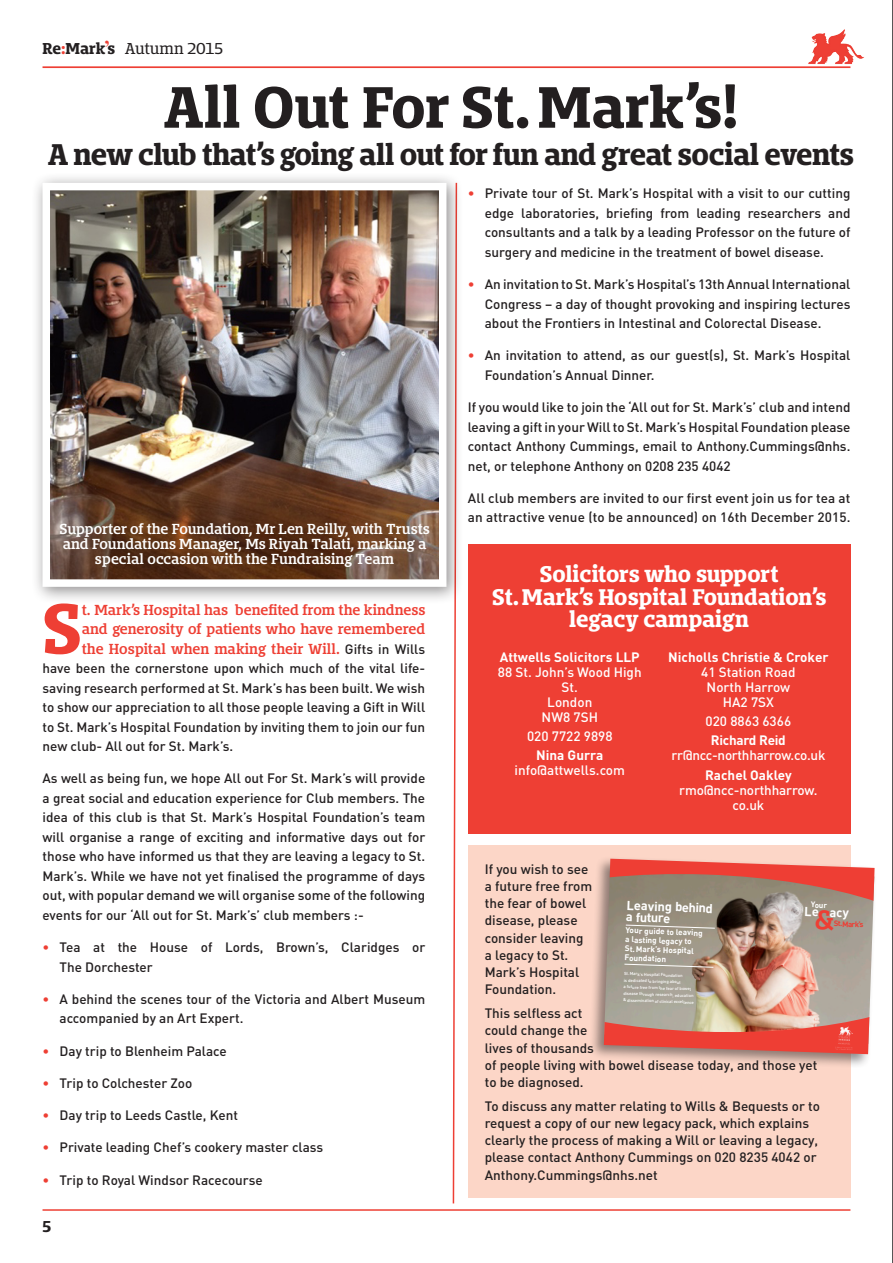
<style>
.page{position:relative;width:893px;height:1263px;background:#fff}
.page>*{position:absolute;margin:0;border:0;box-sizing:border-box;transform-origin:0 0}
.t1{font:700 65.55px "Bommer Slab";color:#ee3f34}
.t2{font:700 54px "Bommer Slab";color:#231f20}
.t3{font:700 27.75px "Bommer Slab";letter-spacing:-.025em;color:#231f20}
.t4{font:700 21px/22.5px "Bommer Slab";letter-spacing:-.005em;color:#fff;text-align:center}
.t5{font:14.7px "Bommer Slab";color:#231f20}
.t6{font:700 14.7px "Bommer Slab";color:#231f20}
.t7{font:500 13.5px/19.5px "DIN";color:#231f20}
.t8{font:500 13.5px/15px "DIN";color:#fff;text-align:center}
.t9{font:600 13.5px/15px "Bommer Slab";color:#fff;text-align:center}
.t10{font:600 13.5px "Bommer Slab";letter-spacing:-.005em;color:#ee3f34}
.t11{font:500 13.5px/15px "DIN";letter-spacing:-.02em;color:#fff;text-align:center}
.t12{font:700 12.9px/11.6px "DIN";color:#fff}
.t13{font:700 8.1px/9.1px "DIN";color:#fff}
.t14{font:700 7.8px "DIN";color:#ee3e34}
.t15{font:700 7.8px "DIN";color:#fff}
.t16{font:500 4.35px/6.6px "DIN";color:#fff}
.s1{font-weight:700}
.s2{font-weight:700;color:#ee3f34}
.s3{font-family:"Times New Roman";font-weight:700;font-size:19.5px;color:#ee3f34}
.s4{font-family:"DIN";font-weight:500;color:#231f20}
.s5{color:#ee3f34}
</style>
<div class="page">
<hr style="left:43px;top:66px;width:807px;height:2px;background:#ee3f34">
<hr style="left:43px;top:1209px;width:807px;height:2px;background:#ee3f34">
<svg style="left:452px;top:604px;width:4px;height:600px"></svg>
<img style="left:808px;top:30px;width:56px;height:34px">
<hr style="left:892px;top:0;width:1px;height:1263px;background:#231f20">
<div style="left:468px;top:845px;width:382px;height:353px;background:#fcd6c7"></div>
<div style="left:468px;top:544px;width:382px;height:289px;background:#ee3f34"></div>
<div style="left:588px;top:855px;width:289px;height:213px;background:#231f20;opacity:.5"></div>
<img style="left:604px;top:859px;width:271px;height:195px">
<svg style="left:839px;top:1026px;width:9px;height:8px"></svg>
<svg style="left:625px;top:925px;width:90px;height:3px"></svg>
<svg style="left:624px;top:964px;width:90px;height:3px"></svg>
<div style="left:30px;top:171px;width:433px;height:433px;background:#231f20;opacity:.5"></div>
<img style="left:52px;top:192px;width:385px;height:386px">
<div style="left:43px;top:183px;width:403px;height:404px;border:8px solid #fff"></div>
<svg style="left:816px;top:910px;width:18px;height:20px"></svg>
<p class="t5" style="left:43px;top:37px;width:182px"><span class="s1">Re</span><span class="s2">:</span><span class="s1">Mark</span><span class="s3">’</span><span class="s1">s</span> Autumn 2015</p>
<p class="t2" style="left:163px;top:67px;width:576px">All Out For St.Mark’s!</p>
<p class="t3" style="left:48px;top:134px;width:808px">A new club that’s going all out for fun and great social events</p>
<p class="t9" style="left:60px;top:521px;width:372px">Supporter of the Foundation, Mr Len Reilly, with Trusts and Foundations Manager, Ms Riyah Talati, marking a special occasion with the Fundraising Team</p>
<p class="t1" style="left:43px;top:580px;width:41px">S</p>
<p class="t10" style="left:82px;top:599px;width:345px">t. Mark’s Hospital has benefited from the kindness</p>
<p class="t10" style="left:82px;top:619px;width:345px">and generosity of patients who have remembered</p>
<p class="t10" style="left:82px;top:638px;width:345px">the Hospital when making their Will. <span class="s4">Gifts in Wills</span></p>
<p class="t7" style="left:43px;top:658px;width:384px">have been the cornerstone upon which much of the vital life-</p>
<p class="t7" style="left:43px;top:677px;width:384px">saving research performed at St. Mark’s has been built. We wish</p>
<p class="t7" style="left:43px;top:697px;width:384px">to show our appreciation to all those people leaving a Gift in Will</p>
<p class="t7" style="left:43px;top:716px;width:384px">to St. Mark’s Hospital Foundation by inviting them to join our fun</p>
<p class="t7" style="left:43px;top:736px;width:192px">new club- All out for St. Mark’s.</p>
<p class="t7" style="left:43px;top:768px;width:384px;text-align:justify">As well as being fun, we hope All out For St. Mark’s will provide a great social and education experience for Club members. The idea of this club is that St. Mark’s Hospital Foundation’s team will organise a range of exciting and informative days out for those who have informed us that they are leaving a legacy to St.<br>Mark’s. While we have not yet finalised the programme of days out, with popular demand we will organise some of the following events for our ‘All out for St. Mark’s’ club members :-</p>
<p class="t7" style="left:60px;top:937px;width:367px;text-indent:-17px"><span class="s5">•</span> Tea at the House of Lords, Brown’s, Claridges or<br>The Dorchester</p>
<p class="t7" style="left:60px;top:989px;width:367px;text-indent:-17px"><span class="s5">•</span> A behind the scenes tour of the Victoria and Albert Museum accompanied by an Art Expert.</p>
<p class="t7" style="left:43px;top:1040px;width:186px"><span class="s5">•</span> Day trip to Blenheim Palace</p>
<p class="t7" style="left:43px;top:1073px;width:151px"><span class="s5">•</span> Trip to Colchester Zoo</p>
<p class="t7" style="left:43px;top:1105px;width:197px"><span class="s5">•</span> Day trip to Leeds Castle, Kent</p>
<p class="t7" style="left:43px;top:1137px;width:282px"><span class="s5">•</span> Private leading Chef’s cookery master class</p>
<p class="t7" style="left:43px;top:1169px;width:222px"><span class="s5">•</span> Trip to Royal Windsor Racecourse</p>
<p class="t6" style="left:43px;top:1215px;width:10px">5</p>
<p class="t7" style="left:485px;top:183px;width:367px;text-align:justify;text-indent:-17px"><span class="s5">•</span> Private tour of St. Mark’s Hospital with a visit to our cutting edge laboratories, briefing from leading researchers and consultants and a talk by a leading Professor on the future of surgery and medicine in the treatment of bowel disease.</p>
<p class="t7" style="left:485px;top:274px;width:367px;text-align:justify;text-indent:-17px"><span class="s5">•</span> An invitation to St. Mark’s Hospital’s 13th Annual International Congress – a day of thought provoking and inspiring lectures about the Frontiers in Intestinal and Colorectal Disease.</p>
<p class="t7" style="left:485px;top:345px;width:367px;text-indent:-17px"><span class="s5">•</span> An invitation to attend, as our guest(s), St. Mark’s Hospital<br>Foundation’s Annual Dinner.</p>
<p class="t7" style="left:468px;top:397px;width:384px;text-align:justify">If you would like to join the ‘All out for St. Mark’s’ club and intend leaving a gift in your Will to St. Mark’s Hospital Foundation please contact Anthony Cummings, email to Anthony.Cummings@nhs. net, or telephone Anthony on 0208 235 4042</p>
<p class="t7" style="left:468px;top:488px;width:384px">All club members are invited to our first event join us for tea at an attractive venue (to be announced) on 16th December 2015.</p>
<p class="t4" style="left:492px;top:563px;width:336px">Solicitors who support<br>St.Mark’s Hospital Foundation’s legacy campaign</p>
<p class="t8" style="left:498px;top:649px;width:145px"><span class="s1">Attwells Solicitors LLP<br></span>88 St. John’s Wood High<br>St.<br>London<br>NW8 7SH</p>
<p class="t8" style="left:527px;top:728px;width:87px">020 7722 9898</p>
<p class="t8" style="left:515px;top:747px;width:112px"><span class="s1">Nina Gurra </span>info@attwells.com</p>
<p class="t8" style="left:668px;top:649px;width:162px"><span class="s1">Nicholls Christie &amp; Croker<br></span>41 Station Road<br>North Harrow<br>HA2 7SX</p>
<p class="t8" style="left:706px;top:713px;width:87px">020 8863 6366</p>
<p class="t11" style="left:671px;top:732px;width:155px"><span class="s1">Richard Reid </span>rr@ncc-northharrow.co.uk</p>
<p class="t8" style="left:679px;top:767px;width:140px"><span class="s1">Rachel Oakley </span>rmo@ncc-northharrow. co.uk</p>
<p class="t7" style="left:485px;top:860px;width:109px;line-height:17.2px">If you wish to see a future free from the fear of bowel disease, please consider leaving a legacy to St.<br>Mark’s Hospital<br>Foundation.</p>
<p class="t7" style="left:485px;top:1004px;width:334px;line-height:17.2px">This selfless act<br>could change the<br>lives of thousands<br>of people living with bowel disease today, and those yet to be diagnosed.</p>
<p class="t7" style="left:485px;top:1097px;width:337px;line-height:17.2px">To discuss any matter relating to Wills &amp; Bequests or to request a copy of our new legacy pack, which explains clearly the process of making a Will or leaving a legacy, please contact Anthony Cummings on 020 8235 4042 or Anthony.Cummings@nhs.net</p>
<p class="t12" style="left:627px;top:899px;width:88px;rotate:2deg">Leaving behind a future</p>
<p class="t13" style="left:626px;top:925px;width:79px;rotate:2deg">Your guide to leaving a lasting legacy to<br>St.Mark’s Hospital<br>Foundation</p>
<p class="t16" style="left:624px;top:970px;width:72px;rotate:2deg">St.Mark’s Hospital Foundation<br>is dedicated to bringing about<br>a future free from the fear of bowel disease through research, education &amp; dissemination of clinical excellence</p>
<p class="t15" style="left:811px;top:899px;width:18px;rotate:2deg">Your</p>
<p class="t12" style="left:805px;top:905px;width:46px;rotate:2deg">Le acy</p>
<p class="t14" style="left:834px;top:918px;width:31px;rotate:2deg">St.Mark’s</p>
</div>
